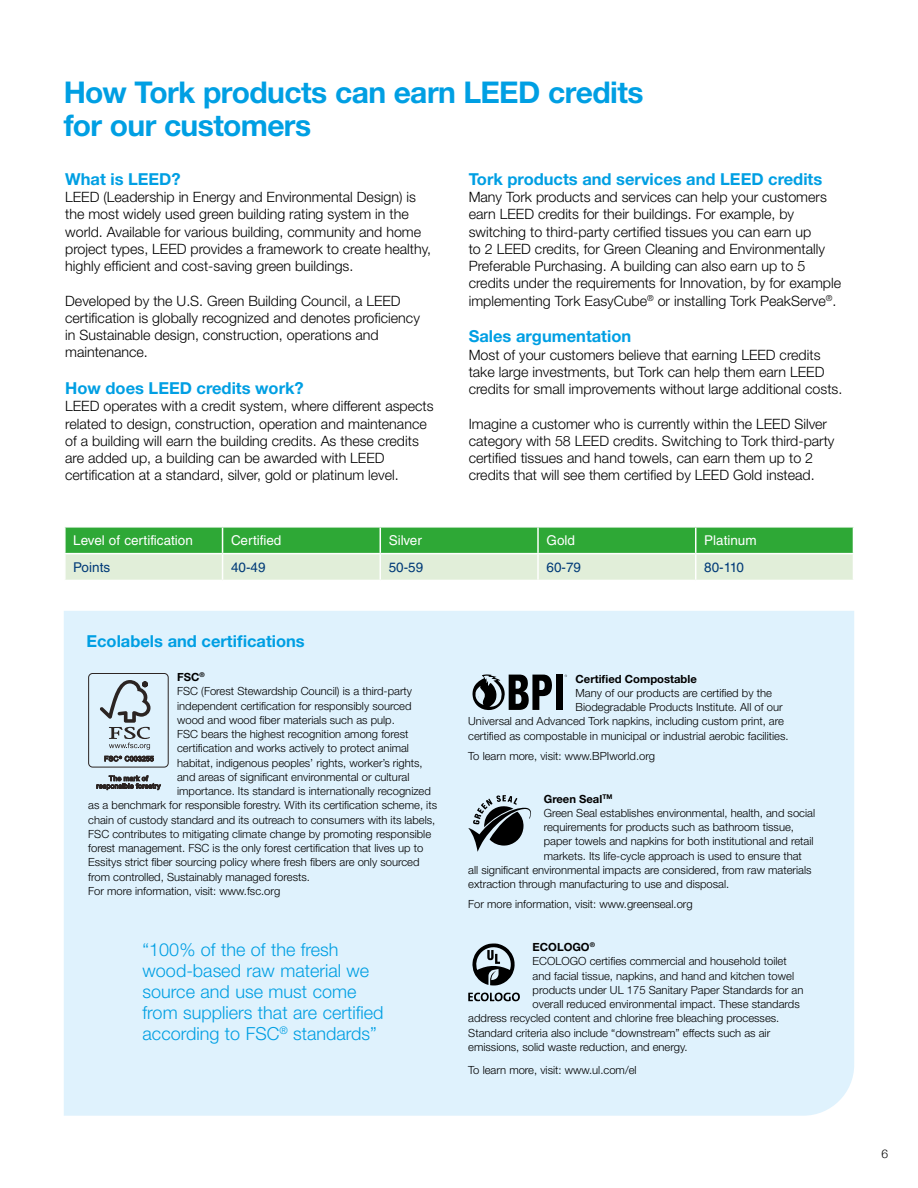
<style>
.page{position:relative;width:918px;height:1188px;background:#fff}
.page>*{position:absolute;margin:0;border:0;box-sizing:border-box;transform-origin:0 0}
.t1{font:700 30px/33px "Helvetica Neue LT Pro";letter-spacing:-.02em;color:#009fe3}
.t2{font:300 18px/21px "Helvetica Neue LT Std";color:#009fe3}
.t3{font:700 16.5px "Helvetica Neue LT Std";color:#009fe3}
.t4{font:300 14.25px/17.2px "Helvetica Neue LT Std";color:#000}
.t5{font:13.5px "Helvetica LT Std";color:#fff}
.t6{font:13.5px "Helvetica LT Std";color:#003a78}
.t7{font:300 12px "Helvetica Neue";color:#000}
.t8{font:300 11.25px "Helvetica Neue LT Std";color:#000}
.t9{font:700 11.25px "Helvetica Neue LT Std";color:#000}
</style>
<div class="page">
<div style="left:64px;top:611px;width:790px;height:505px;background:#dff2fd"></div>
<svg style="left:468px;top:992px;width:52px;height:10px"></svg>
<svg style="left:472px;top:943px;width:43px;height:43px;background:#7c878d"></svg>
<svg style="left:468px;top:795px;width:63px;height:57px;background:#869299"></svg>
<div style="left:556px;top:675px;width:7px;height:35px;background:#000"></div>
<svg style="left:473px;top:675px;width:79px;height:35px;background:#626a6f"></svg>
<svg style="left:65px;top:527px;width:789px;height:53px;background:#8dcd8d"></svg>
<div style="left:88px;top:673px;width:81px;height:94px;border:1px solid #2b2422;border-radius:4px"></div>
<svg style="left:100px;top:680px;width:51px;height:70px;background:#b7c4cc"></svg>
<svg style="left:105px;top:756px;width:49px;height:5px"></svg>
<svg style="left:97px;top:776px;width:64px;height:14px"></svg>
<h1 class="t1" style="left:64px;top:75px;width:581px">How Tork products can earn LEED credits for our customers</h1>
<h3 class="t3" style="left:65px;top:169px;width:117px">What is LEED?</h3>
<p class="t4" style="left:65px;top:188px;width:367px">LEED (Leadership in Energy and Environmental Design) is the most widely used green building rating system in the world. Available for various building, community and home project types, LEED provides a framework to create healthy, highly efficient and cost-saving green buildings.</p>
<p class="t4" style="left:65px;top:292px;width:356px">Developed by the U.S. Green Building Council, a LEED certification is globally recognized and denotes proficiency in Sustainable design, construction, operations and maintenance.</p>
<h3 class="t3" style="left:65px;top:378px;width:240px">How does LEED credits work?</h3>
<p class="t4" style="left:65px;top:397px;width:370px">LEED operates with a credit system, where different aspects related to design, construction, operation and maintenance of a building will earn the building credits. As these credits are added up, a building can be awarded with LEED certification at a standard, silver, gold or platinum level.</p>
<h3 class="t3" style="left:469px;top:169px;width:355px">Tork products and services and LEED credits</h3>
<p class="t4" style="left:469px;top:188px;width:374px">Many Tork products and services can help your customers earn LEED credits for their buildings. For example, by switching to third-party certified tissues you can earn up<br>to 2 LEED credits, for Green Cleaning and Environmentally Preferable Purchasing. A building can also earn up to 5 credits under the requirements for Innovation, by for example implementing Tork EasyCube<sup>®</sup> or installing Tork PeakServe<sup>®</sup>.</p>
<h3 class="t3" style="left:469px;top:326px;width:164px">Sales argumentation</h3>
<p class="t4" style="left:469px;top:346px;width:375px">Most of your customers believe that earning LEED credits take large investments, but Tork can help them earn LEED credits for small improvements without large additional costs.</p>
<p class="t4" style="left:469px;top:415px;width:367px">Imagine a customer who is currently within the LEED Silver category with 58 LEED credits. Switching to Tork third-party certified tissues and hand towels, can earn them up to 2 credits that will see them certified by LEED Gold instead.</p>
<p class="t5" style="left:73px;top:532px;width:121px">Level of certification</p>
<p class="t5" style="left:231px;top:532px;width:52px">Certified</p>
<p class="t5" style="left:389px;top:532px;width:35px">Silver</p>
<p class="t5" style="left:547px;top:532px;width:30px">Gold</p>
<p class="t5" style="left:704px;top:532px;width:54px">Platinum</p>
<p class="t6" style="left:73px;top:559px;width:38px">Points</p>
<p class="t6" style="left:231px;top:559px;width:36px">40-49</p>
<p class="t6" style="left:389px;top:559px;width:36px">50-59</p>
<p class="t6" style="left:547px;top:559px;width:36px">60-79</p>
<p class="t6" style="left:704px;top:559px;width:41px">80-110</p>
<h3 class="t3" style="left:86px;top:631px;width:220px">Ecolabels and certifications</h3>
<p class="t9" style="left:177px;top:670px;width:29px">FSC<sup>®</sup></p>
<p class="t8" style="left:177px;top:684px;width:237px">FSC (Forest Stewardship Council) is a third-party</p>
<p class="t8" style="left:177px;top:699px;width:236px">independent certification for responsibly sourced</p>
<p class="t8" style="left:177px;top:713px;width:219px">wood and wood fiber materials such as pulp.</p>
<p class="t8" style="left:177px;top:727px;width:233px">FSC bears the highest recognition among forest</p>
<p class="t8" style="left:177px;top:742px;width:233px">certification and works actively to protect animal</p>
<p class="t8" style="left:177px;top:756px;width:247px">habitat, indigenous peoples’ rights, worker’s rights,</p>
<p class="t8" style="left:177px;top:770px;width:234px">and areas of significant environmental or cultural</p>
<p class="t8" style="left:177px;top:784px;width:255px">importance. Its standard is internationally recognized</p>
<p class="t8" style="left:88px;top:799px;width:350px">as a benchmark for responsible forestry. With its certification scheme, its</p>
<p class="t8" style="left:88px;top:813px;width:349px">chain of custody standard and its outreach to consumers with its labels,</p>
<p class="t8" style="left:88px;top:827px;width:344px">FSC contributes to mitigating climate change by promoting responsible</p>
<p class="t8" style="left:88px;top:841px;width:337px">forest management. FSC is the only forest certification that lives up to</p>
<p class="t8" style="left:88px;top:856px;width:333px">Essitys strict fiber sourcing policy where fresh fibers are only sourced</p>
<p class="t8" style="left:88px;top:870px;width:223px">from controlled, Sustainably managed forests.</p>
<p class="t8" style="left:88px;top:884px;width:194px">For more information, visit: www.fsc.org</p>
<h2 class="t2" style="left:143px;top:939px;width:242px">“100% of the of the fresh wood-based raw material we source and use must come from suppliers that are certified according to FSC<sup>®</sup> standards”</h2>
<p class="t9" style="left:576px;top:672px;width:123px">Certified Compostable</p>
<p class="t8" style="left:576px;top:686px;width:198px">Many of our products are certified by the</p>
<p class="t8" style="left:576px;top:700px;width:209px">Biodegradable Products Institute. All of our</p>
<p class="t8" style="left:468px;top:714px;width:317px">Universal and Advanced Tork napkins, including custom print, are</p>
<p class="t8" style="left:468px;top:729px;width:322px">certified as compostable in municipal or industrial aerobic facilities.</p>
<p class="t8" style="left:468px;top:749px;width:188px">To learn more, visit: www.BPIworld.org</p>
<p class="t9" style="left:544px;top:792px;width:70px">Green Seal<sup>TM</sup></p>
<p class="t8" style="left:544px;top:806px;width:273px">Green Seal establishes environmental, health, and social</p>
<p class="t8" style="left:544px;top:820px;width:252px">requirements for products such as bathroom tissue,</p>
<p class="t8" style="left:544px;top:834px;width:271px">paper towels and napkins for both institutional and retail</p>
<p class="t8" style="left:544px;top:849px;width:260px">markets. Its life-cycle approach is used to ensure that</p>
<p class="t8" style="left:468px;top:863px;width:345px">all significant environmental impacts are considered, from raw materials</p>
<p class="t8" style="left:468px;top:877px;width:263px">extraction through manufacturing to use and disposal.</p>
<p class="t8" style="left:468px;top:897px;width:226px">For more information, visit: www.greenseal.org</p>
<p class="t9" style="left:533px;top:940px;width:64px">ECOLOGO<sup>®</sup></p>
<p class="t8" style="left:533px;top:954px;width:256px">ECOLOGO certifies commercial and household toilet</p>
<p class="t8" style="left:533px;top:969px;width:263px">and facial tissue, napkins, and hand and kitchen towel</p>
<p class="t8" style="left:533px;top:983px;width:272px">products under UL 175 Sanitary Paper Standards for an</p>
<p class="t8" style="left:533px;top:997px;width:269px">overall reduced environmental impact. These standards</p>
<p class="t8" style="left:468px;top:1011px;width:313px">address recycled content and chlorine free bleaching processes.</p>
<p class="t8" style="left:468px;top:1026px;width:303px">Standard criteria also include “downstream” effects such as air</p>
<p class="t8" style="left:468px;top:1040px;width:221px">emissions, solid waste reduction, and energy.</p>
<p class="t8" style="left:468px;top:1063px;width:170px">To learn more, visit: www.ul.com/el</p>
<p class="t7" style="left:882px;top:1144px;width:8px">6</p>
</div>
